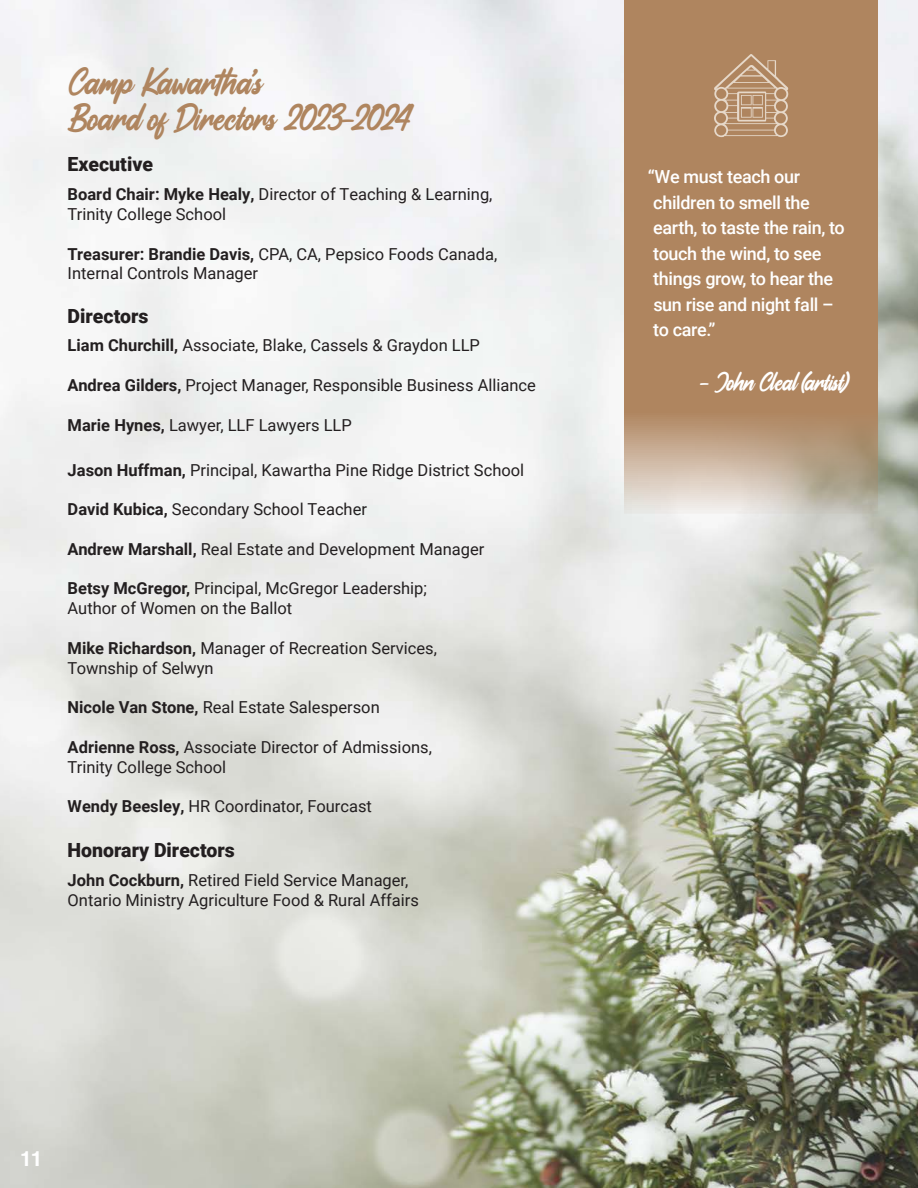
<style>
.page{position:relative;width:918px;height:1188px;background:#fff}
.page>*{position:absolute;margin:0;border:0;box-sizing:border-box;transform-origin:0 0}
.t1{font:39px "Aliensy";color:#af855f}
.t2{font:27px "Aliensy";letter-spacing:-.005em;color:#fff}
.t3{font:700 21px "Helvetica";color:#fff}
.t4{font:900 19.5px "Roboto";color:#231f20}
.t5{font:500 18px/25.5px "Roboto";letter-spacing:-.02em;color:#fff}
.t6{font:16.5px/19.8px "Roboto";color:#231f20}
.s1{font-weight:700}
</style>
<div class="page">
<img style="left:0;top:0;width:918px;height:1188px">
<svg style="left:624px;top:0;width:254px;height:514px;fill:#af855f"></svg>
<svg style="left:714px;top:54px;width:74px;height:83px"></svg>
<p class="t1" style="left:68px;top:60px;width:197px">Camp Kawartha’s</p>
<p class="t1" style="left:68px;top:96px;width:343px">Board of Directors 2023-2024</p>
<p class="t4" style="left:68px;top:151px;width:87px">Executive</p>
<p class="t6" style="left:68px;top:184px;width:426px"><span class="s1">Board Chair: Myke Healy,</span> Director of Teaching &amp; Learning,<br>Trinity College School</p>
<p class="t6" style="left:68px;top:243px;width:431px"><span class="s1">Treasurer: Brandie Davis,</span> CPA, CA, Pepsico Foods Canada,<br>Internal Controls Manager</p>
<p class="t4" style="left:68px;top:302px;width:82px">Directors</p>
<p class="t6" style="left:68px;top:335px;width:414px"><span class="s1">Liam Churchill,</span> Associate, Blake, Cassels &amp; Graydon LLP</p>
<p class="t6" style="left:68px;top:375px;width:470px"><span class="s1">Andrea Gilders,</span> Project Manager, Responsible Business Alliance</p>
<p class="t6" style="left:68px;top:414px;width:286px"><span class="s1">Marie Hynes,</span> Lawyer, LLF Lawyers LLP</p>
<p class="t6" style="left:68px;top:459px;width:458px"><span class="s1">Jason Huffman,</span> Principal, Kawartha Pine Ridge District School</p>
<p class="t6" style="left:68px;top:499px;width:301px"><span class="s1">David Kubica,</span> Secondary School Teacher</p>
<p class="t6" style="left:68px;top:538px;width:418px"><span class="s1">Andrew Marshall,</span> Real Estate and Development Manager</p>
<p class="t6" style="left:68px;top:578px;width:361px"><span class="s1">Betsy McGregor,</span> Principal, McGregor Leadership;<br>Author of Women on the Ballot</p>
<p class="t6" style="left:68px;top:637px;width:371px"><span class="s1">Mike Richardson,</span> Manager of Recreation Services,</p>
<p class="t6" style="left:68px;top:657px;width:147px">Township of Selwyn</p>
<p class="t6" style="left:68px;top:697px;width:314px"><span class="s1">Nicole Van Stone,</span> Real Estate Salesperson</p>
<p class="t6" style="left:68px;top:736px;width:366px"><span class="s1">Adrienne Ross,</span> Associate Director of Admissions,<br>Trinity College School</p>
<p class="t6" style="left:68px;top:796px;width:306px"><span class="s1">Wendy Beesley,</span> HR Coordinator, Fourcast</p>
<p class="t4" style="left:68px;top:837px;width:169px">Honorary Directors</p>
<p class="t6" style="left:68px;top:870px;width:342px"><span class="s1">John Cockburn,</span> Retired Field Service Manager,</p>
<p class="t6" style="left:68px;top:889px;width:353px">Ontario Ministry Agriculture Food &amp; Rural Affairs</p>
<p class="t3" style="left:20px;top:1146px;width:24px">11</p>
<p class="t5" style="left:648px;top:164px;width:198px">“We must teach our children to smell the earth, to taste the rain, to touch the wind, to see things grow, to hear the sun rise and night fall – to care.”</p>
<p class="t2" style="left:700px;top:367px;width:150px">- John Cleal (artist)</p>
</div>
